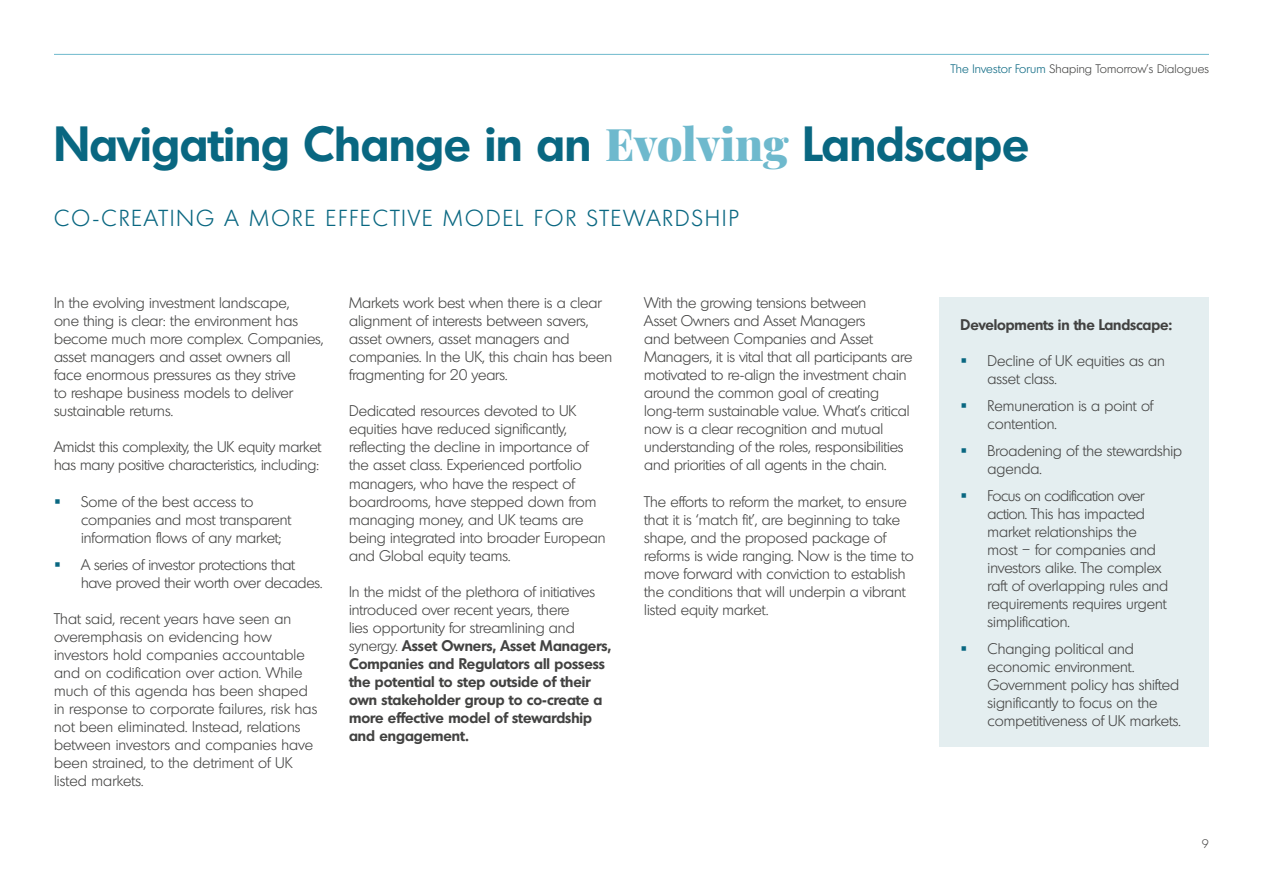
<style>
.page{position:relative;width:1263px;height:893px;background:#fff}
.page>*{position:absolute;margin:0;border:0;box-sizing:border-box;transform-origin:0 0}
.t1{font:700 48px "Montreal Serial";color:#096781}
.t2{font:300 22.5px "Montreal Serial";letter-spacing:.1em;color:#096781}
.t3{font:300 15px/18px "Montreal Serial";color:#424241}
.t4{font:700 15px/18px "Montreal Serial";color:#424241}
.t5{font:300 12px "Montreal Serial";letter-spacing:.01em;color:#424241}
.s1{color:#096781}
.s2{font-family:"Playfair Display";font-weight:900;font-size:45px;color:#6eb9cd}
.s3{font-weight:300}
</style>
<div class="page">
<hr style="left:54px;top:54px;width:1155px;height:1px;background:#6eb9cd">
<div style="left:939px;top:298px;width:270px;height:449px;background:#e4eef0"></div>
<p class="t5" style="left:951px;top:62px;width:259px"><span class="s1">The Investor Forum</span> Shaping Tomorrow’s Dialogues</p>
<h1 class="t1" style="left:54px;top:112px;width:977px">Navigating Change in an <span class="s2">Evolving</span> Landscape</h1>
<h2 class="t2" style="left:54px;top:204px;width:686px">CO-CREATING A MORE EFFECTIVE MODEL FOR STEWARDSHIP</h2>
<p class="t3" style="left:54px;top:294px;width:271px">In the evolving investment landscape,<br>one thing is clear: the environment has become much more complex. Companies, asset managers and asset owners all<br>face enormous pressures as they strive<br>to reshape business models to deliver sustainable returns.</p>
<p class="t3" style="left:54px;top:438px;width:269px">Amidst this complexity, the UK equity market has many positive characteristics, including:</p>
<p class="t3" style="left:81px;top:492px;width:212px">Some of the best access to companies and most transparent information flows of any market;</p>
<p class="t3" style="left:81px;top:555px;width:243px">A series of investor protections that have proved their worth over decades.</p>
<p class="t3" style="left:54px;top:609px;width:265px">That said, recent years have seen an overemphasis on evidencing how investors hold companies accountable and on codification over action. While much of this agenda has been shaped in response to corporate failures, risk has not been eliminated. Instead, relations between investors and companies have been strained, to the detriment of UK listed markets.</p>
<p class="t3" style="left:349px;top:294px;width:265px">Markets work best when there is a clear alignment of interests between savers, asset owners, asset managers and companies. In the UK, this chain has been fragmenting for 20 years.</p>
<p class="t3" style="left:349px;top:402px;width:258px">Dedicated resources devoted to UK equities have reduced significantly, reflecting the decline in importance of the asset class. Experienced portfolio managers, who have the respect of boardrooms, have stepped down from managing money, and UK teams are being integrated into broader European and Global equity teams.</p>
<p class="t4" style="left:349px;top:582px;width:263px"><span class="s3">In the midst of the plethora of initiatives introduced over recent years, there<br>lies opportunity for streamlining and synergy.</span> Asset Owners, Asset Managers, Companies and Regulators all possess the potential to step outside of their own stakeholder group to co-create a more effective model of stewardship and engagement.</p>
<p class="t3" style="left:644px;top:294px;width:270px">With the growing tensions between<br>Asset Owners and Asset Managers<br>and between Companies and Asset Managers, it is vital that all participants are motivated to re-align the investment chain around the common goal of creating long-term sustainable value. What’s critical now is a clear recognition and mutual understanding of the roles, responsibilities and priorities of all agents in the chain.</p>
<p class="t3" style="left:644px;top:492px;width:271px">The efforts to reform the market, to ensure that it is ‘match fit’, are beginning to take shape, and the proposed package of reforms is wide ranging. Now is the time to move forward with conviction to establish the conditions that will underpin a vibrant listed equity market.</p>
<p class="t4" style="left:961px;top:315px;width:213px">Developments in the Landscape:</p>
<p class="t3" style="left:988px;top:351px;width:179px">Decline of UK equities as an asset class.</p>
<p class="t3" style="left:988px;top:396px;width:167px">Remuneration is a point of contention.</p>
<p class="t3" style="left:988px;top:441px;width:196px">Broadening of the stewardship agenda.</p>
<p class="t3" style="left:988px;top:486px;width:182px">Focus on codification over action. This has impacted market relationships the most – for companies and investors alike. The complex raft of overlapping rules and requirements requires urgent simplification.</p>
<p class="t3" style="left:988px;top:639px;width:195px">Changing political and economic environment.<br>Government policy has shifted significantly to focus on the competitiveness of UK markets.</p>
<p class="t5" style="left:1202px;top:836px;width:8px">9</p>
</div>
